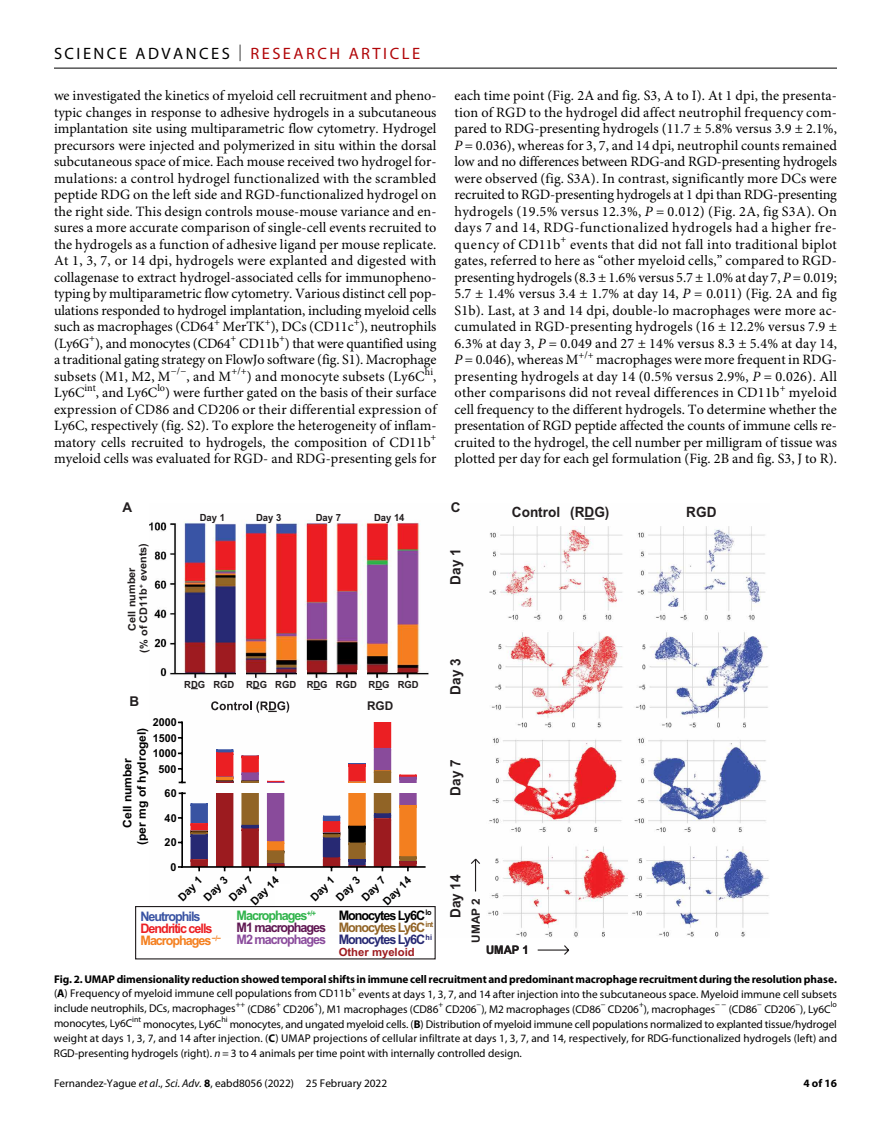
<style>
.page{position:relative;width:891px;height:1134px;background:#fff}
.page>*{position:absolute;margin:0;border:0;box-sizing:border-box;transform-origin:0 0}
.t1{font:16.5px "Myriad Pro";letter-spacing:.15em;color:#000}
.t2{font:14.25px/16.5px "Minion Pro";letter-spacing:.005em;color:#000;text-align:justify}
.t3{font:700 14.25px "Arial";color:#221e1f;scale:.96 1}
.t4{font:700 13.5px "Arial";color:#221e1f}
.t5{font:700 13.2px/12.1px "Arial";letter-spacing:-.08em;color:#000;scale:.96 1}
.t6{font:700 13.2px/12.1px "Arial";letter-spacing:-.08em;color:#ec1f23;scale:.96 1}
.t7{font:700 13.2px/12.1px "Arial";letter-spacing:-.08em;color:#5f1652;scale:.96 1}
.t8{font:700 13.2px "Arial";letter-spacing:-.08em;color:#8a4b9c;scale:.96 1}
.t9{font:700 13.2px "Arial";letter-spacing:-.08em;color:#3953a3;scale:.96 1}
.t10{font:700 12px "Arial";color:#221e1f}
.t11{font:700 11.85px/14.1px "Arial";color:#000}
.t12{font:700 11.85px "Arial";color:#221e1f;scale:.96 1}
.t13{font:700 11.4px "Arial";color:#221e1f;scale:1.04 1}
.t14{font:11.25px/15px "Myriad Pro";color:#000;text-align:justify}
.t15{font:700 11.25px "Arial";color:#9d1b1f}
.t16{font:700 11.25px "Myriad Pro";color:#000}
.t17{font:700 10.95px "Arial";letter-spacing:.005em;color:#000}
.t18{font:700 10.8px "Arial";color:#000}
.t19{font:700 10.5px/11.7px "Arial";color:#221e1f;text-align:center;scale:1.04 1}
.t20{font:700 9.9px "Arial";color:#221e1f;scale:.96 1}
.s1{font-weight:300}
.s2{color:#b10508}
.s3{font-style:italic}
.s4{color:#f47f1f}
.s5{color:#2fb34a}
.s6{color:#926426}
.s7{color:#272973}
.s8{font-weight:700}
</style>
<div class="page">
<hr style="left:54px;top:68px;width:783px;height:1px;background:#000">
<img style="left:150px;top:518px;width:619px;height:420px">
<svg style="left:585px;top:518px;width:9px;height:2px"></svg>
<svg style="left:470px;top:857px;width:100px;height:98px"></svg>
<div style="left:275px;top:885px;width:15px;height:24px;background:#fff"></div>
<div style="left:236px;top:670px;width:10px;height:6px;background:#fff"></div>
<div style="left:357px;top:670px;width:10px;height:5px;background:#fff"></div>
<div style="left:297px;top:670px;width:10px;height:5px;background:#fff"></div>
<div style="left:135px;top:906px;width:301px;height:53px;border:1px solid #221e1f"></div>
<hr style="left:181px;top:866px;width:245px;height:2px;background:#000">
<svg style="left:178px;top:722px;width:241px;height:149px"></svg>
<hr style="left:181px;top:722px;width:2px;height:61px;background:#000">
<svg style="left:211px;top:701px;width:78px;height:12px"></svg>
<p class="t1" style="left:54px;top:40px;width:368px">SCIENCE ADVANCES <span class="s1">|</span> <span class="s2">RESEARCH ARTICLE</span></p>
<p class="t2" style="left:54px;top:89px;width:384px">we investigated the kinetics of myeloid cell recruitment and pheno&shy;typic changes in response to adhesive hydrogels in a subcutaneous implantation site using multiparametric flow cytometry. Hydrogel precursors were injected and polymerized in situ within the dorsal subcutaneous space of mice. Each mouse received two hydrogel for&shy;mulations: a control hydrogel functionalized with the scrambled peptide RDG on the left side and RGD-functionalized hydrogel on the right side. This design controls mouse-mouse variance and en&shy;sures a more accurate comparison of single-cell events recruited to the hydrogels as a function of adhesive ligand per mouse replicate.<br>At 1, 3, 7, or 14 dpi, hydrogels were explanted and digested with collagenase to extract hydrogel-associated cells for immunopheno&shy;typing by multiparametric flow cytometry. Various distinct cell pop&shy;ulations responded to hydrogel implantation, including myeloid cells such as macrophages (CD64<sup>+</sup> MerTK<sup>+</sup>), DCs (CD11c<sup>+</sup>), neutrophils (Ly6G<sup>+</sup>), and monocytes (CD64<sup>+</sup> CD11b<sup>+</sup>) that were quantified using a traditional gating strategy on FlowJo software (fig. S1). Macrophage subsets (M1, M2, M<sup>−/−</sup>, and M<sup>+/+</sup>) and monocyte subsets (Ly6C<sup>hi</sup>, Ly6C<sup>int</sup>, and Ly6C<sup>lo</sup>) were further gated on the basis of their surface expression of CD86 and CD206 or their differential expression of Ly6C, respectively (fig. S2). To explore the heterogeneity of inflam&shy;matory cells recruited to hydrogels, the composition of CD11b<sup>+ </sup>myeloid cells was evaluated for RGD- and RDG-presenting gels for</p>
<p class="t2" style="left:454px;top:89px;width:384px">each time point (Fig. 2A and fig. S3, A to I). At 1 dpi, the presenta&shy;tion of RGD to the hydrogel did affect neutrophil frequency com&shy;pared to RDG-presenting hydrogels (11.7 ± 5.8% versus 3.9 ± 2.1%, <span class="s3">P</span> = 0.036), whereas for 3, 7, and 14 dpi, neutrophil counts remained low and no differences between RDG-and RGD-presenting hydrogels were observed (fig. S3A). In contrast, significantly more DCs were recruited to RGD-presenting hydrogels at 1 dpi than RDG-presenting hydrogels (19.5% versus 12.3%, <span class="s3">P</span> = 0.012) (Fig. 2A, fig S3A). On days 7 and 14, RDG-functionalized hydrogels had a higher fre&shy;quency of CD11b<sup>+</sup> events that did not fall into traditional biplot gates, referred to here as “other myeloid cells,” compared to RGD&shy;presenting hydrogels (8.3 ± 1.6% versus 5.7 ± 1.0% at day 7, <span class="s3">P</span> = 0.019; 5.7 ± 1.4% versus 3.4 ± 1.7% at day 14, <span class="s3">P</span> = 0.011) (Fig. 2A and fig S1b). Last, at 3 and 14 dpi, double-lo macrophages were more ac&shy;cumulated in RGD-presenting hydrogels (16 ± 12.2% versus 7.9 ± 6.3% at day 3, <span class="s3">P</span> = 0.049 and 27 ± 14% versus 8.3 ± 5.4% at day 14, <span class="s3">P</span> = 0.046), whereas M<sup>+/+</sup> macrophages were more frequent in RDG&shy;presenting hydrogels at day 14 (0.5% versus 2.9%, <span class="s3">P</span> = 0.026). All other comparisons did not reveal differences in CD11b<sup>+</sup> myeloid cell frequency to the different hydrogels. To determine whether the presentation of RGD peptide affected the counts of immune cells re&shy;cruited to the hydrogel, the cell number per milligram of tissue was plotted per day for each gel formulation (Fig. 2B and fig. S3, J to R).</p>
<p class="t4" style="left:451px;top:499px;width:11px">C</p>
<p class="t4" style="left:123px;top:499px;width:11px">A</p>
<p class="t3" style="left:512px;top:503px;width:103px">Control (RDG)</p>
<p class="t3" style="left:686px;top:503px;width:33px">RGD</p>
<p class="t20" style="left:200px;top:511px;width:28px">Day 1</p>
<p class="t20" style="left:256px;top:511px;width:28px">Day 3</p>
<p class="t20" style="left:316px;top:511px;width:28px">Day 7</p>
<p class="t20" style="left:374px;top:511px;width:33px">Day 14</p>
<p class="t19" style="left:127px;top:653px;width:107px;rotate:-91deg">Cell number<br>(% of CD11b<sup>+</sup> events)</p>
<p class="t4" style="left:129px;top:693px;width:11px">B</p>
<p class="t17" style="left:153px;top:715px;width:25px">2000</p>
<p class="t11" style="left:121px;top:845px;width:119px;text-indent:17px;rotate:-90deg">Cell number<br>(per mg of hydrogel)</p>
<p class="t17" style="left:153px;top:731px;width:25px">1500</p>
<p class="t17" style="left:153px;top:746px;width:25px">1000</p>
<p class="t17" style="left:159px;top:762px;width:19px">500</p>
<p class="t17" style="left:165px;top:786px;width:14px">60</p>
<p class="t17" style="left:165px;top:811px;width:14px">40</p>
<p class="t17" style="left:165px;top:835px;width:14px">20</p>
<p class="t17" style="left:171px;top:860px;width:7px">0</p>
<p class="t20" style="left:184px;top:678px;width:246px">RDG RGD RDG RGD RDG RGD RDG RGD</p>
<p class="t10" style="left:367px;top:698px;width:28px">RGD</p>
<p class="t18" style="left:380px;top:898px;width:37px;rotate:-46deg">Day 14</p>
<p class="t18" style="left:247px;top:899px;width:37px;rotate:-46deg">Day 14</p>
<p class="t18" style="left:307px;top:894px;width:31px;rotate:-46deg">Day 1</p>
<p class="t18" style="left:333px;top:894px;width:31px;rotate:-46deg">Day 3</p>
<p class="t18" style="left:358px;top:894px;width:31px;rotate:-46deg">Day 7</p>
<p class="t18" style="left:175px;top:894px;width:31px;rotate:-46deg">Day 1</p>
<p class="t18" style="left:200px;top:894px;width:31px;rotate:-46deg">Day 3</p>
<p class="t18" style="left:226px;top:894px;width:31px;rotate:-46deg">Day 7</p>
<p class="t9" style="left:141px;top:908px;width:64px">Neutrophils</p>
<p class="t6" style="left:141px;top:923px;width:86px">Dendritic cells<br><span class="s4">Macrophages</span><sup>−/−</sup></p>
<p class="t7" style="left:237px;top:909px;width:95px"><span class="s5">Macrophages</span><sup>+/+<br></sup>M1 macrophages</p>
<p class="t8" style="left:237px;top:931px;width:95px">M2 macrophages</p>
<p class="t5" style="left:339px;top:909px;width:100px">Monocytes Ly6C<sup>lo<br></sup><span class="s6">Monocytes Ly6C</span><sup>int<br></sup><span class="s7">Monocytes Ly6C</span><sup>hi</sup></p>
<p class="t15" style="left:339px;top:945px;width:78px">Other myeloid</p>
<p class="t3" style="left:446px;top:585px;width:39px;rotate:-90deg">Day 1</p>
<p class="t3" style="left:446px;top:695px;width:39px;rotate:-90deg">Day 3</p>
<p class="t3" style="left:446px;top:796px;width:39px;rotate:-90deg">Day 7</p>
<p class="t3" style="left:446px;top:918px;width:47px;rotate:-90deg">Day 14</p>
<p class="t13" style="left:468px;top:943px;width:44px;rotate:-90deg">UMAP 2</p>
<p class="t12" style="left:486px;top:942px;width:46px">UMAP 1</p>
<p class="t14" style="left:54px;top:971px;width:785px"><span class="s8">Fig. 2. UMAP dimensionality reduction showed temporal shifts in immune cell recruitment and predominant macrophage recruitment during the resolution phase. </span>(<span class="s8">A</span>) Frequency of myeloid immune cell populations from CD11b<sup>+</sup> events at days 1, 3, 7, and 14 after injection into the subcutaneous space. Myeloid immune cell subsets include neutrophils, DCs, macrophages<sup>++</sup> (CD86<sup>+</sup> CD206<sup>+</sup>), M1 macrophages (CD86<sup>+</sup> CD206<sup>−</sup>), M2 macrophages (CD86<sup>−</sup> CD206<sup>+</sup>), macrophages<sup>−</sup> <sup>−</sup> (CD86<sup>−</sup> CD206<sup>−</sup>), Ly6C<sup>lo </sup>monocytes, Ly6C<sup>int</sup> monocytes, Ly6C<sup>hi</sup> monocytes, and ungated myeloid cells. (<span class="s8">B</span>) Distribution of myeloid immune cell populations normalized to explanted tissue/hydrogel weight at days 1, 3, 7, and 14 after injection. (<span class="s8">C</span>) UMAP projections of cellular infiltrate at days 1, 3, 7, and 14, respectively, for RDG-functionalized hydrogels (left) and RGD-presenting hydrogels (right). <span class="s3">n =</span> 3 to 4 animals per time point with internally controlled design.</p>
<p class="t14" style="left:54px;top:1076px;width:335px">Fernandez-Yague <span class="s3">et al</span>., <span class="s3">Sci. Adv.</span> <span class="s8">8</span>, eabd8056 (2022) 25 February 2022</p>
<p class="t16" style="left:803px;top:1074px;width:35px">4 of 16</p>
</div>
